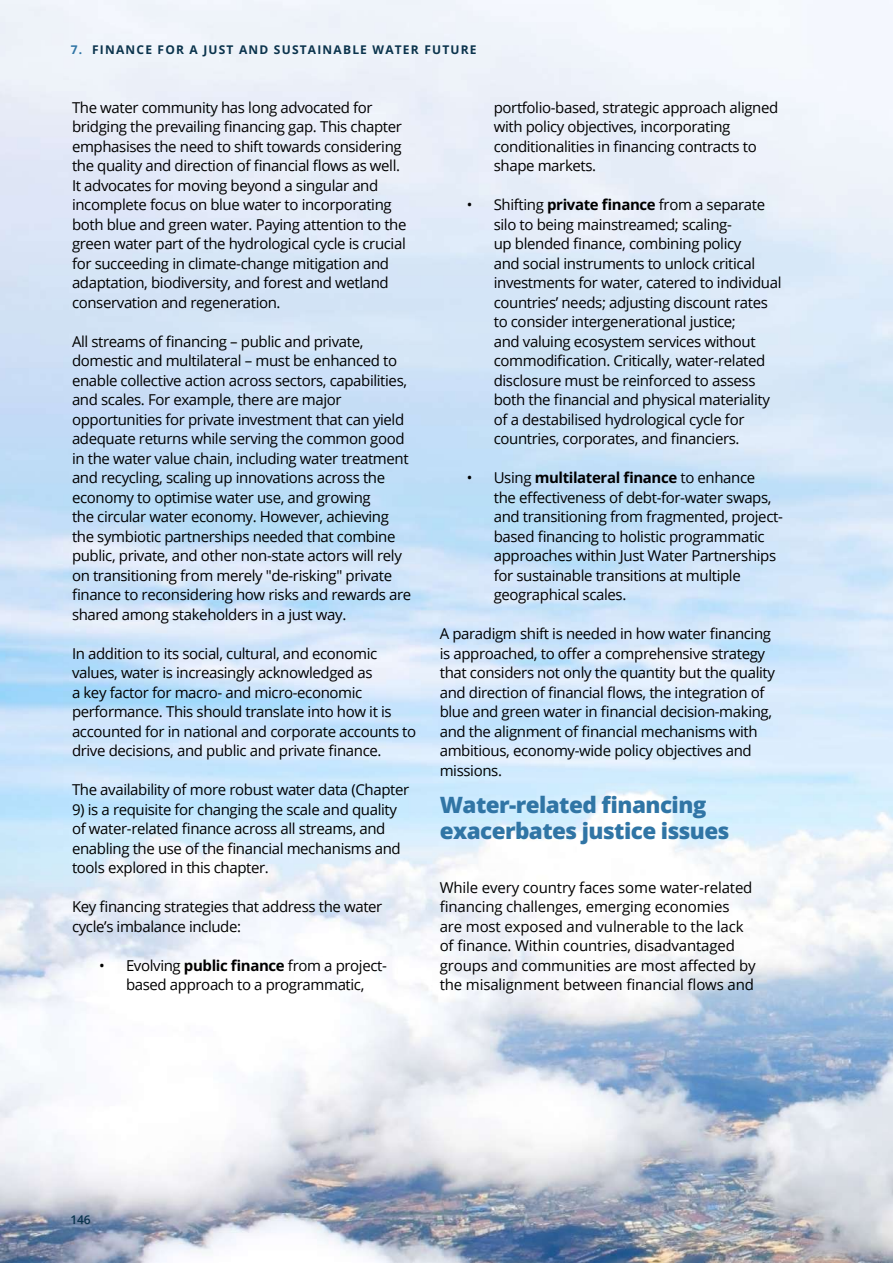
<style>
.page{position:relative;width:893px;height:1263px;background:#fff}
.page>*{position:absolute;margin:0;border:0;box-sizing:border-box;transform-origin:0 0}
.t1{font:800 22.5px/25.5px "Open Sans";letter-spacing:-.025em;color:#3075a5}
.t2{font:15px/19.5px "Open Sans";letter-spacing:-.025em;color:#000}
.t3{font:700 12px "Open Sans";letter-spacing:.1em;color:#0a334c}
.t4{font:600 12px "Open Sans";color:#0a334c}
.s1{color:#3075a5}
.s2{font-weight:700}
</style>
<div class="page">
<img style="left:0;top:0;width:893px;height:1263px">
<p class="t3" style="left:71px;top:41px;width:407px"><span class="s1">7.</span> FINANCE FOR A JUST AND SUSTAINABLE WATER FUTURE</p>
<p class="t2" style="left:72px;top:97px;width:336px">The water community has long advocated for bridging the prevailing financing gap. This chapter emphasises the need to shift towards considering the quality and direction of financial flows as well.<br>It advocates for moving beyond a singular and incomplete focus on blue water to incorporating both blue and green water. Paying attention to the green water part of the hydrological cycle is crucial for succeeding in climate-change mitigation and adaptation, biodiversity, and forest and wetland conservation and regeneration.</p>
<p class="t2" style="left:72px;top:331px;width:341px">All streams of financing – public and private, domestic and multilateral – must be enhanced to enable collective action across sectors, capabilities, and scales. For example, there are major opportunities for private investment that can yield adequate returns while serving the common good in the water value chain, including water treatment and recycling, scaling up innovations across the economy to optimise water use, and growing<br>the circular water economy. However, achieving the symbiotic partnerships needed that combine public, private, and other non-state actors will rely on transitioning from merely "de-risking" private finance to reconsidering how risks and rewards are shared among stakeholders in a just way.</p>
<p class="t2" style="left:72px;top:643px;width:346px">In addition to its social, cultural, and economic values, water is increasingly acknowledged as<br>a key factor for macro- and micro-economic performance. This should translate into how it is accounted for in national and corporate accounts to drive decisions, and public and private finance.</p>
<p class="t2" style="left:72px;top:779px;width:339px">The availability of more robust water data (Chapter</p>
<p class="t2" style="left:72px;top:799px;width:330px">9) is a requisite for changing the scale and quality of water-related finance across all streams, and enabling the use of the financial mechanisms and tools explored in this chapter.</p>
<p class="t2" style="left:72px;top:896px;width:312px">Key financing strategies that address the water cycle’s imbalance include:</p>
<p class="t2" style="left:99px;top:955px;width:289px;text-align:center">• Evolving <span class="s2">public finance</span> from a project&shy;based approach to a programmatic,</p>
<p class="t2" style="left:494px;top:97px;width:286px">portfolio-based, strategic approach aligned with policy objectives, incorporating conditionalities in financing contracts to shape markets.</p>
<p class="t2" style="left:494px;top:194px;width:289px;text-indent:-27px">• Shifting <span class="s2">private finance</span> from a separate silo to being mainstreamed; scaling-<br>up blended finance, combining policy<br>and social instruments to unlock critical investments for water, catered to individual countries’ needs; adjusting discount rates to consider intergenerational justice;<br>and valuing ecosystem services without commodification. Critically, water-related disclosure must be reinforced to assess both the financial and physical materiality of a destabilised hydrological cycle for countries, corporates, and financiers.</p>
<p class="t2" style="left:494px;top:467px;width:291px;text-indent:-27px">• Using <span class="s2">multilateral finance</span> to enhance<br>the effectiveness of debt-for-water swaps, and transitioning from fragmented, project&shy;based financing to holistic programmatic approaches within Just Water Partnerships for sustainable transitions at multiple geographical scales.</p>
<p class="t2" style="left:440px;top:623px;width:337px">A paradigm shift is needed in how water financing is approached, to offer a comprehensive strategy that considers not only the quantity but the quality and direction of financial flows, the integration of blue and green water in financial decision-making, and the alignment of financial mechanisms with ambitious, economy-wide policy objectives and missions.</p>
<h1 class="t1" style="left:440px;top:792px;width:291px">Water-related financing exacerbates justice issues</h1>
<p class="t2" style="left:440px;top:877px;width:317px">While every country faces some water-related financing challenges, emerging economies are most exposed and vulnerable to the lack of finance. Within countries, disadvantaged groups and communities are most affected by the misalignment between financial flows and</p>
<p class="t4" style="left:71px;top:1211px;width:21px">146</p>
</div>
